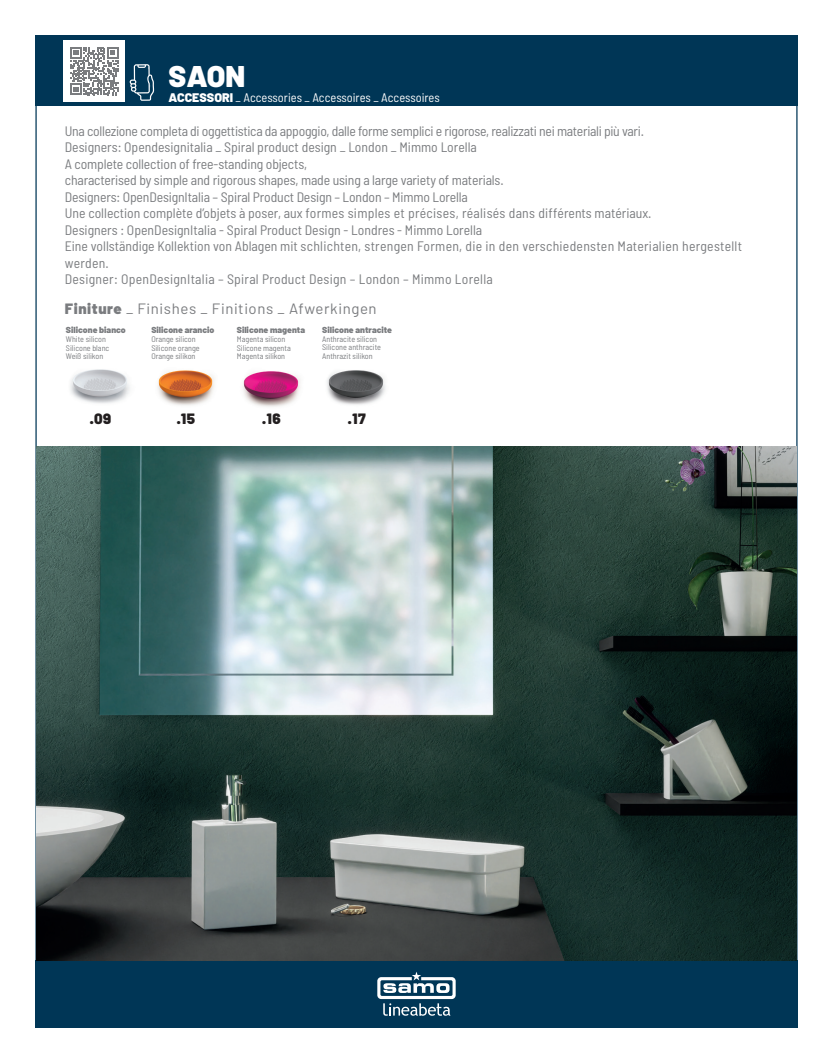
<style>
.page{position:relative;width:833px;height:1063px;background:#fff}
.page>*{position:absolute;margin:0;border:0;box-sizing:border-box;transform-origin:0 0}
.t1{font:900 30px "Barlow";color:#fff}
.t2{font:15px "Barlow";letter-spacing:.04em;color:#7a7c7f}
.t3{font:900 15px "Barlow";letter-spacing:.04em;color:#231f20}
.t4{font:semi-condensed 13.75px/16.5px "Barlow";color:#7a7c7f}
.t5{font:semi-condensed 12.5px "Barlow";color:#fff}
.t6{font:900 8.75px "Barlow";color:#7a7c7f}
.t7{font:semi-condensed 8.12px/8.8px "Barlow";color:#7a7c7f}
.s1{font-weight:900;font-stretch:normal}
.s2{font-weight:900}
</style>
<div class="page">
<div style="left:35px;top:960px;width:762px;height:68px;background:#003656"></div>
<svg style="left:377px;top:972px;width:79px;height:44px"></svg>
<img style="left:37px;top:446px;width:759px;height:514px">
<div style="left:35px;top:35px;width:762px;height:71px;background:#003656"></div>
<div style="left:63px;top:40px;width:62px;height:62px;background:#fff"></div>
<svg style="left:70px;top:47px;width:48px;height:48px"></svg>
<svg style="left:129px;top:64px;width:25px;height:37px"></svg>
<img style="left:70px;top:369px;width:60px;height:35px">
<img style="left:158px;top:370px;width:56px;height:36px">
<img style="left:243px;top:371px;width:57px;height:36px">
<img style="left:327px;top:370px;width:59px;height:35px">
<h1 class="t1" style="left:168px;top:57px;width:78px">SAON</h1>
<p class="t5" style="left:168px;top:89px;width:273px"><span class="s1">ACCESSORI</span> _ Accessories _ Accessoires _ Accessoires</p>
<p class="t4" style="left:65px;top:122px;width:678px">Una collezione completa di oggettistica da appoggio, dalle forme semplici e rigorose, realizzati nei materiali più vari.<br>Designers: Opendesignitalia _ Spiral product design _ London _ Mimmo Lorella<br>A complete collection of free-standing objects,<br>characterised by simple and rigorous shapes, made using a large variety of materials.<br>Designers: OpenDesignItalia – Spiral Product Design – London – Mimmo Lorella<br>Une collection complète d’objets à poser, aux formes simples et précises, réalisés dans différents matériaux.<br>Designers : OpenDesignItalia - Spiral Product Design - Londres - Mimmo Lorella<br>Eine vollständige Kollektion von Ablagen mit schlichten, strengen Formen, die in den verschiedensten Materialien hergestellt werden.<br>Designer: OpenDesignItalia – Spiral Product Design – London – Mimmo Lorella</p>
<p class="t2" style="left:65px;top:300px;width:313px"><span class="s2">Finiture</span> _ Finishes _ Finitions _ Afwerkingen</p>
<p class="t6" style="left:66px;top:325px;width:61px">Silicone bianco</p>
<p class="t7" style="left:66px;top:334px;width:45px">White silicon<br>Silicone blanc<br>Weiß silikon</p>
<p class="t6" style="left:322px;top:324px;width:71px">Silicone antracite</p>
<p class="t7" style="left:322px;top:334px;width:60px">Anthracite silicon<br>Silicone anthracite<br>Anthrazit silikon</p>
<p class="t6" style="left:151px;top:325px;width:65px">Silicone arancio</p>
<p class="t7" style="left:151px;top:334px;width:50px">Orange silicon<br>Silicone orange<br>Orange silikon</p>
<p class="t6" style="left:237px;top:325px;width:70px">Silicone magenta</p>
<p class="t7" style="left:237px;top:334px;width:56px">Magenta silicon<br>Silicone magenta<br>Magenta silikon</p>
<p class="t3" style="left:90px;top:409px;width:23px">.09</p>
<p class="t3" style="left:177px;top:409px;width:20px">.15</p>
<p class="t3" style="left:262px;top:409px;width:20px">.16</p>
<p class="t3" style="left:348px;top:409px;width:19px">.17</p>
</div>
